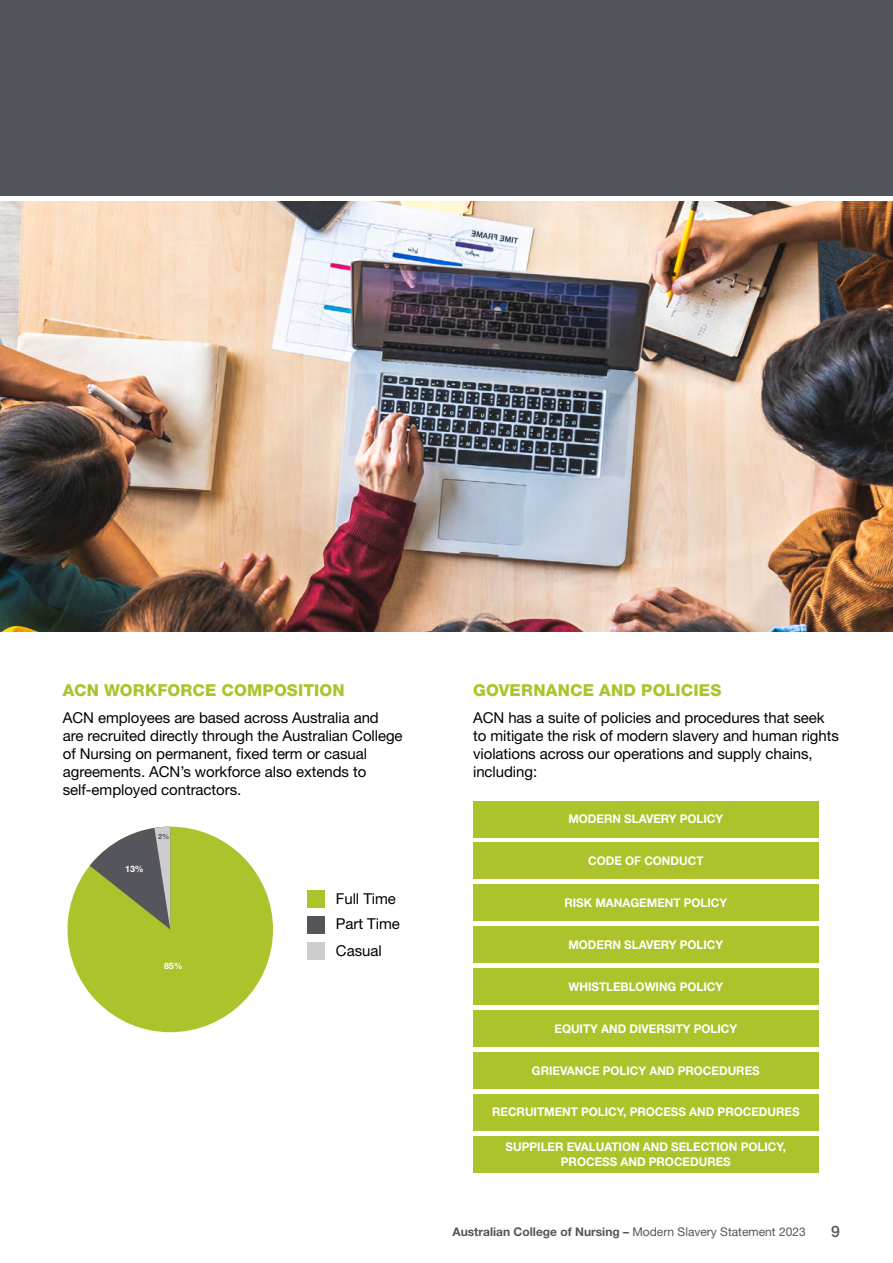
<style>
.page{position:relative;width:893px;height:1263px;background:#fff}
.page>*{position:absolute;margin:0;border:0;box-sizing:border-box;transform-origin:0 0}
.t1{font:800 16.5px "Helvetica Neue LT Std";letter-spacing:.01em;color:#adc32b}
.t2{font:500 15.75px "Helvetica Neue LT Std";color:#54565b}
.t3{font:15px/18px "Helvetica Neue LT Std";letter-spacing:-.005em;color:#000}
.t4{font:700 12px/15px "Helvetica Neue LT Std";color:#fff;text-align:center}
.t5{font:700 12px "Helvetica Neue LT Std";color:#54565b}
.t6{font:700 8.85px "Helvetica Neue LT Std";color:#fff}
.t7{font:700 7.2px "Helvetica Neue LT Std";color:#52555b}
.s1{font-weight:400}
</style>
<div class="page">
<div style="left:0;top:0;width:893px;height:196px;background:#52555b"></div>
<img style="left:0;top:201px;width:893px;height:430px">
<div style="left:473px;top:801px;width:346px;height:36px;background:#adc32b"></div>
<div style="left:473px;top:843px;width:346px;height:36px;background:#adc32b"></div>
<div style="left:473px;top:885px;width:346px;height:36px;background:#adc32b"></div>
<div style="left:473px;top:927px;width:346px;height:36px;background:#adc32b"></div>
<div style="left:473px;top:968px;width:346px;height:36px;background:#adc32b"></div>
<div style="left:473px;top:1010px;width:346px;height:36px;background:#adc32b"></div>
<div style="left:473px;top:1052px;width:346px;height:36px;background:#adc32b"></div>
<div style="left:473px;top:1094px;width:346px;height:36px;background:#adc32b"></div>
<div style="left:473px;top:1136px;width:346px;height:36px;background:#adc32b"></div>
<div style="left:68px;top:827px;width:205px;height:205px;background:#adc32b;border-radius:50%"></div>
<svg style="left:90px;top:827px;width:80px;height:102px"></svg>
<div style="left:308px;top:890px;width:17px;height:18px;background:#adc32b"></div>
<div style="left:308px;top:916px;width:17px;height:18px;background:#54565b"></div>
<div style="left:308px;top:942px;width:17px;height:18px;background:#cecccd"></div>
<p class="t1" style="left:63px;top:681px;width:283px">ACN WORKFORCE COMPOSITION</p>
<p class="t3" style="left:63px;top:708px;width:341px">ACN employees are based across Australia and are recruited directly through the Australian College of Nursing on permanent, fixed term or casual agreements. ACN’s workforce also extends to self-employed contractors.</p>
<p class="t6" style="left:125px;top:863px;width:20px">13%</p>
<p class="t7" style="left:158px;top:832px;width:13px">2%</p>
<p class="t6" style="left:164px;top:960px;width:20px">85%</p>
<p class="t3" style="left:336px;top:886px;width:65px;line-height:25px">Full Time<br>Part Time</p>
<p class="t3" style="left:336px;top:942px;width:47px">Casual</p>
<p class="t1" style="left:473px;top:681px;width:250px">GOVERNANCE AND POLICIES</p>
<p class="t3" style="left:473px;top:708px;width:367px">ACN has a suite of policies and procedures that seek to mitigate the risk of modern slavery and human rights violations across our operations and supply chains, including:</p>
<p class="t4" style="left:568px;top:811px;width:156px">MODERN SLAVERY POLICY</p>
<p class="t4" style="left:588px;top:853px;width:117px">CODE OF CONDUCT</p>
<p class="t4" style="left:564px;top:895px;width:164px">RISK MANAGEMENT POLICY</p>
<p class="t4" style="left:568px;top:937px;width:156px">MODERN SLAVERY POLICY</p>
<p class="t4" style="left:569px;top:979px;width:156px">WHISTLEBLOWING POLICY</p>
<p class="t4" style="left:554px;top:1021px;width:184px">EQUITY AND DIVERSITY POLICY</p>
<p class="t4" style="left:532px;top:1062px;width:229px">GRIEVANCE POLICY AND PROCEDURES</p>
<p class="t4" style="left:492px;top:1104px;width:309px">RECRUITMENT POLICY, PROCESS AND PROCEDURES</p>
<p class="t4" style="left:506px;top:1139px;width:282px">SUPPILER EVALUATION AND SELECTION POLICY,<br>PROCESS AND PROCEDURES</p>
<p class="t5" style="left:453px;top:1224px;width:355px">Australian College of Nursing – <span class="s1">Modern Slavery Statement 2023</span></p>
<p class="t2" style="left:831px;top:1222px;width:10px">9</p>
</div>
